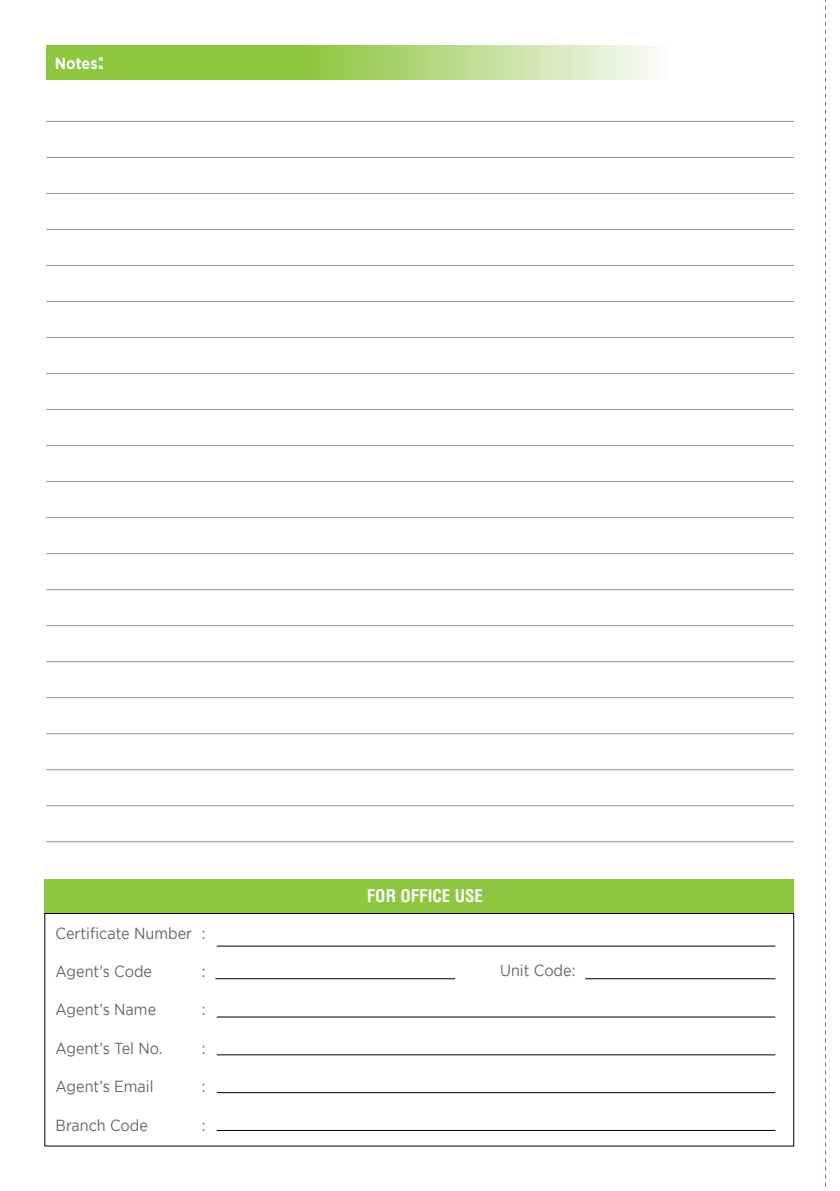
<style>
.page{position:relative;width:840px;height:1191px;background:#fff}
.page>*{position:absolute;margin:0;border:0;box-sizing:border-box;transform-origin:0 0}
.t1{font:700 condensed 17px "Helvetica";color:#fff}
.t2{font:16px "Gotham";color:#636466;scale:.9 1}
.t3{font:700 16px "Gotham";color:#fff;scale:.9 1}
.s1{font-size:22px}
</style>
<div class="page">
<div style="left:45px;top:879px;width:748px;height:34px;background:#8dc63f"></div>
<div style="left:45px;top:913px;width:748px;height:233px;border:1px solid #000"></div>
<hr style="left:217px;top:945px;width:557px;height:1px;background:#000">
<hr style="left:217px;top:1016px;width:557px;height:1px;background:#000">
<hr style="left:217px;top:1130px;width:557px;height:1px;background:#000">
<hr style="left:585px;top:978px;width:189px;height:1px;background:#000">
<hr style="left:215px;top:978px;width:240px;height:1px;background:#000">
<hr style="left:217px;top:1054px;width:557px;height:1px;background:#000">
<hr style="left:217px;top:1092px;width:557px;height:1px;background:#000">
<svg style="left:46px;top:46px;width:608px;height:34px;background:#abd472"></svg>
<hr style="left:46px;top:121px;width:747px;height:1px;background:#939598">
<hr style="left:46px;top:157px;width:747px;height:1px;background:#939598">
<hr style="left:46px;top:193px;width:747px;height:1px;background:#939598">
<hr style="left:46px;top:229px;width:747px;height:1px;background:#939598">
<hr style="left:46px;top:265px;width:747px;height:1px;background:#939598">
<hr style="left:46px;top:301px;width:747px;height:1px;background:#939598">
<hr style="left:46px;top:337px;width:747px;height:1px;background:#939598">
<hr style="left:46px;top:373px;width:747px;height:1px;background:#939598">
<hr style="left:46px;top:409px;width:747px;height:1px;background:#939598">
<hr style="left:46px;top:445px;width:747px;height:1px;background:#939598">
<hr style="left:46px;top:481px;width:747px;height:1px;background:#939598">
<hr style="left:46px;top:517px;width:747px;height:1px;background:#939598">
<hr style="left:46px;top:553px;width:747px;height:1px;background:#939598">
<hr style="left:46px;top:589px;width:747px;height:1px;background:#939598">
<hr style="left:46px;top:625px;width:747px;height:1px;background:#939598">
<hr style="left:46px;top:661px;width:747px;height:1px;background:#939598">
<hr style="left:46px;top:697px;width:747px;height:1px;background:#939598">
<hr style="left:46px;top:733px;width:747px;height:1px;background:#939598">
<hr style="left:46px;top:769px;width:747px;height:1px;background:#939598">
<hr style="left:46px;top:805px;width:747px;height:1px;background:#939598">
<hr style="left:46px;top:841px;width:747px;height:1px;background:#939598">
<p class="t3" style="left:55px;top:54px;width:56px">Notes<span class="s1">:</span></p>
<p class="t2" style="left:56px;top:924px;width:168px">Certificate Number :</p>
<p class="t2" style="left:56px;top:962px;width:109px">Agent’s Code</p>
<p class="t2" style="left:202px;top:962px;width:6px">:</p>
<p class="t2" style="left:56px;top:1001px;width:113px">Agent’s Name</p>
<p class="t2" style="left:202px;top:1001px;width:6px">:</p>
<p class="t2" style="left:56px;top:1039px;width:120px">Agent’s Tel No.</p>
<p class="t2" style="left:202px;top:1039px;width:6px">:</p>
<p class="t2" style="left:56px;top:1077px;width:110px">Agent’s Email</p>
<p class="t2" style="left:202px;top:1077px;width:6px">:</p>
<p class="t2" style="left:56px;top:1116px;width:104px">Branch Code</p>
<p class="t2" style="left:202px;top:1116px;width:6px">:</p>
<p class="t1" style="left:366px;top:885px;width:118px">FOR OFFICE USE</p>
<p class="t2" style="left:500px;top:961px;width:85px">Unit Code:</p>
</div>
